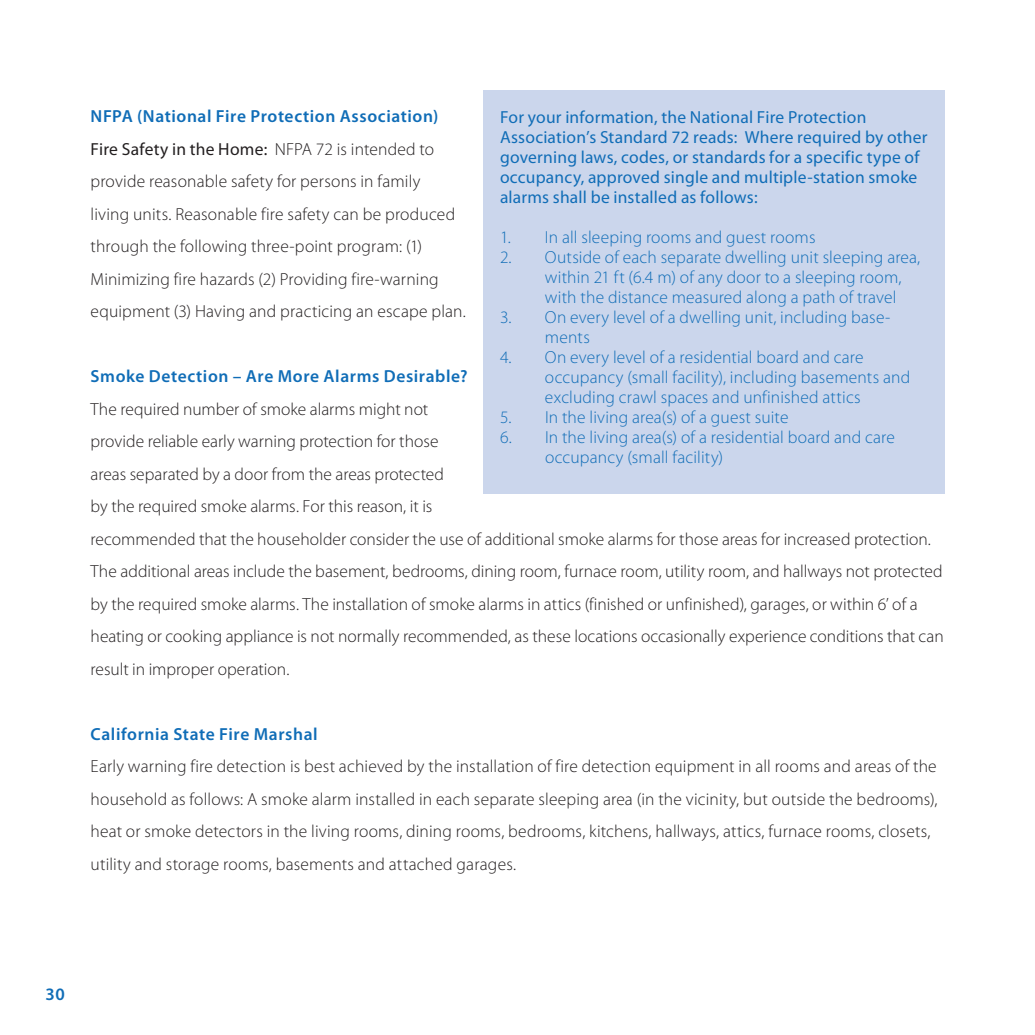
<style>
.page{position:relative;width:1035px;height:1035px;background:#fff}
.page>*{position:absolute;margin:0;border:0;box-sizing:border-box;transform-origin:0 0}
.t1{font:300 17.5px/32.5px "Myriad Pro";letter-spacing:.005em;color:#231f20}
.t2{font:300 17.5px/20px "Myriad Pro";letter-spacing:.01em;color:#106db7}
.t3{font:17.5px/20px "Myriad Pro";letter-spacing:.01em;color:#106db7}
.t4{font:600 17.5px "Myriad Pro";letter-spacing:.035em;color:#106db7}
.s1{font-weight:600;color:#106db7}
.s2{font-weight:400}
</style>
<div class="page">
<div style="left:483px;top:91px;width:461px;height:403px;background:#cbd6ec"></div>
<p class="t3" style="left:500px;top:106px;width:429px">For your information, the National Fire Protection Association’s Standard 72 reads: Where required by other governing laws, codes, or standards for a specific type of occupancy, approved single and multiple-station smoke alarms shall be installed as follows:</p>
<p class="t2" style="left:500px;top:227px;width:317px">1. In all sleeping rooms and guest rooms</p>
<p class="t2" style="left:545px;top:247px;width:377px;text-indent:-45px">2. Outside of each separate dwelling unit sleeping area, within 21 ft (6.4 m) of any door to a sleeping room, with the distance measured along a path of travel</p>
<p class="t2" style="left:545px;top:307px;width:347px;text-indent:-45px">3. On every level of a dwelling unit, including base&shy;ments</p>
<p class="t2" style="left:545px;top:347px;width:367px;text-indent:-45px">4. On every level of a residential board and care occupancy (small facility), including basements and excluding crawl spaces and unfinished attics</p>
<p class="t2" style="left:500px;top:407px;width:290px">5. In the living area(s) of a guest suite</p>
<p class="t2" style="left:545px;top:427px;width:351px;text-indent:-45px">6. In the living area(s) of a residential board and care occupancy (small facility)</p>
<p class="t1" style="left:91px;top:100px;width:377px"><span class="s1">NFPA (National Fire Protection Association)<br></span><span class="s2">Fire Safety in the Home:</span> NFPA 72 is intended to provide reasonable safety for persons in family<br>living units. Reasonable fire safety can be produced through the following three-point program: (1)<br>Minimizing fire hazards (2) Providing fire-warning equipment (3) Having and practicing an escape plan.</p>
<p class="t4" style="left:91px;top:365px;width:379px">Smoke Detection – Are More Alarms Desirable?</p>
<p class="t1" style="left:91px;top:393px;width:855px">The required number of smoke alarms might not<br>provide reliable early warning protection for those<br>areas separated by a door from the areas protected<br>by the required smoke alarms. For this reason, it is<br>recommended that the householder consider the use of additional smoke alarms for those areas for increased protection.<br>The additional areas include the basement, bedrooms, dining room, furnace room, utility room, and hallways not protected by the required smoke alarms. The installation of smoke alarms in attics (finished or unfinished), garages, or within 6’ of a heating or cooking appliance is not normally recommended, as these locations occasionally experience conditions that can result in improper operation.</p>
<p class="t4" style="left:91px;top:723px;width:229px">California State Fire Marshal</p>
<p class="t1" style="left:91px;top:750px;width:849px">Early warning fire detection is best achieved by the installation of fire detection equipment in all rooms and areas of the household as follows: A smoke alarm installed in each separate sleeping area (in the vicinity, but outside the bedrooms), heat or smoke detectors in the living rooms, dining rooms, bedrooms, kitchens, hallways, attics, furnace rooms, closets, utility and storage rooms, basements and attached garages.</p>
<p class="t4" style="left:46px;top:983px;width:21px">30</p>
</div>
